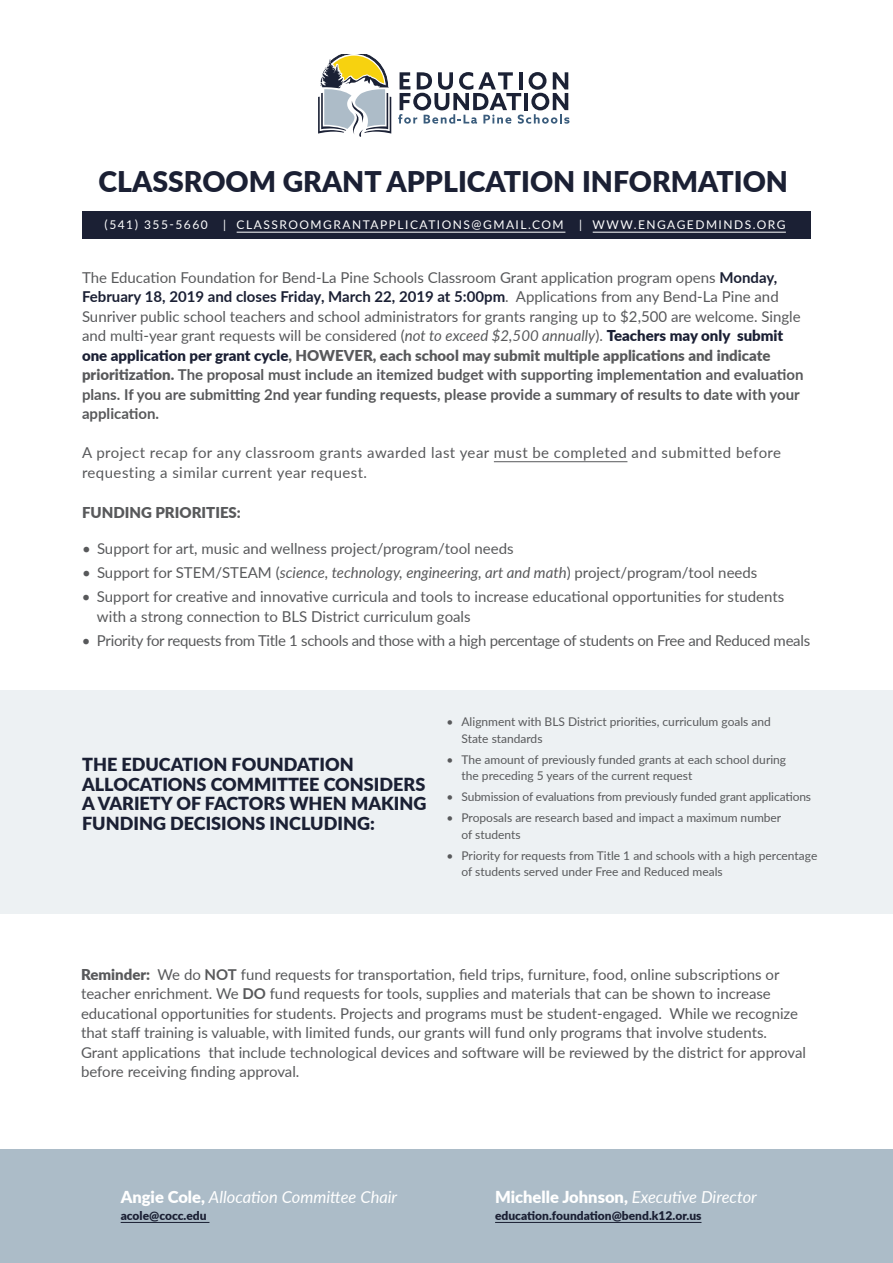
<style>
.page{position:relative;width:893px;height:1263px;background:#fff}
.page>*{position:absolute;margin:0;border:0;box-sizing:border-box;transform-origin:0 0}
.t1{font:900 28.5px "Lato";color:#1b2034}
.t2{font:900 18px/19.5px "Lato";color:#1b2034}
.t3{font:italic 16.5px "Lato";color:#fff}
.t4{font:15px/19.5px "Lato";color:#58595b}
.t5{font:15px/19.5px "Lato";letter-spacing:.03em;color:#58595b}
.t6{font:15px "Lato";letter-spacing:-.02em;color:#58595b}
.t7{font:900 15px "Lato";color:#58595b}
.t8{font:12px/16.5px "Lato";color:#58595b}
.t9{font:12px "Lato";letter-spacing:.125em;color:#fff}
.t10{font:900 12px "Lato";color:#1b2034}
.s1{font-weight:700;color:#1b2034}
.s2{font-style:italic}
.s3{font-weight:900;color:#1b2034}
.s4{font-weight:900}
.s5{font-weight:700}
.s6{font-weight:900;font-style:normal}
</style>
<div class="page">
<div style="left:82px;top:212px;width:729px;height:27px;background:#1b2034"></div>
<hr style="left:237px;top:232px;width:328px;height:1px;background:#fff">
<hr style="left:593px;top:232px;width:193px;height:1px;background:#fff">
<hr style="left:494px;top:461px;width:133px;height:1px;background:#58595b">
<div style="left:0;top:1150px;width:893px;height:113px;background:#acbcc8"></div>
<hr style="left:121px;top:1222px;width:88px;height:1px;background:#1b2034">
<hr style="left:495px;top:1222px;width:206px;height:1px;background:#1b2034">
<svg style="left:318px;top:54px;width:73px;height:83px"></svg>
<svg style="left:398px;top:72px;width:171px;height:52px"></svg>
<div style="left:0;top:690px;width:893px;height:224px;background:#edf1f3"></div>
<h1 class="t1" style="left:98px;top:160px;width:691px">CLASSROOM GRANT APPLICATION INFORMATION</h1>
<p class="t9" style="left:105px;top:216px;width:105px">(541) 355-5660</p>
<p class="t9" style="left:223px;top:216px;width:342px">| CLASSROOMGRANTAPPLICATIONS@GMAIL.COM</p>
<p class="t9" style="left:579px;top:216px;width:208px">| WWW.ENGAGEDMINDS.ORG</p>
<p class="t4" style="left:82px;top:267px;width:723px">The Education Foundation for Bend-La Pine Schools Classroom Grant application program opens <span class="s1">Monday, February 18, 2019 and closes Friday, March 22, 2019 at 5:00pm</span>. Applications from any Bend-La Pine and Sunriver public school teachers and school administrators for grants ranging up to $2,500 are welcome. Single and multi-year grant requests will be considered (<span class="s2">not to exceed $2,500 annually</span>). <span class="s3">Teachers may only submit one application per grant cycle</span><span class="s4">, HOWEVER, each school may submit multiple applications and indicate prioritization.</span> <span class="s5">The proposal must include an itemized budget with supporting implementation and evaluation plans. If you are submitting 2nd year funding requests, please provide a summary of results to date with your application.</span></p>
<p class="t5" style="left:82px;top:442px;width:701px">A project recap for any classroom grants awarded last year must be completed and submitted before requesting a similar current year request.</p>
<p class="t7" style="left:82px;top:501px;width:160px">FUNDING PRIORITIES:</p>
<p class="t4" style="left:82px;top:538px;width:433px">• Support for art, music and wellness project/program/tool needs</p>
<p class="t4" style="left:82px;top:562px;width:677px">• Support for STEM/STEAM (<span class="s2">science, technology, engineering, art and math</span>) project/program/tool needs</p>
<p class="t4" style="left:97px;top:586px;width:689px;text-indent:-15px">• Support for creative and innovative curricula and tools to increase educational opportunities for students with a strong connection to BLS District curriculum goals</p>
<p class="t6" style="left:82px;top:629px;width:730px">• Priority for requests from Title 1 schools and those with a high percentage of students on Free and Reduced meals</p>
<p class="t2" style="left:82px;top:754px;width:346px">THE EDUCATION FOUNDATION<br>ALLOCATIONS COMMITTEE CONSIDERS<br>A VARIETY OF FACTORS WHEN MAKING<br>FUNDING DECISIONS INCLUDING:</p>
<p class="t8" style="left:462px;top:713px;width:311px;text-indent:-15px">• Alignment with BLS District priorities, curriculum goals and<br>State standards</p>
<p class="t8" style="left:462px;top:750px;width:326px;text-indent:-15px">• The amount of previously funded grants at each school during the preceding 5 years of the current request</p>
<p class="t8" style="left:447px;top:788px;width:366px">• Submission of evaluations from previously funded grant applications</p>
<p class="t8" style="left:462px;top:809px;width:321px;text-indent:-15px">• Proposals are research based and impact a maximum number of students</p>
<p class="t8" style="left:462px;top:846px;width:357px;text-indent:-15px">• Priority for requests from Title 1 and schools with a high percentage of students served under Free and Reduced meals</p>
<p class="t4" style="left:81px;top:964px;width:727px"><span class="s4">Reminder:</span> We do <span class="s5">NOT</span> fund requests for transportation, field trips, furniture, food, online subscriptions or teacher enrichment. We <span class="s5">DO</span> fund requests for tools, supplies and materials that can be shown to increase educational opportunities for students. Projects and programs must be student-engaged. While we recognize that staff training is valuable, with limited funds, our grants will fund only programs that involve students.<br>Grant applications that include technological devices and software will be reviewed by the district for approval before receiving finding approval.</p>
<p class="t3" style="left:121px;top:1185px;width:278px"><span class="s6">Angie Cole,</span> Allocation Committee Chair</p>
<p class="t10" style="left:121px;top:1206px;width:88px">acole@cocc.edu</p>
<p class="t3" style="left:495px;top:1185px;width:263px"><span class="s6">Michelle Johnson,</span> Executive Director</p>
<p class="t10" style="left:495px;top:1206px;width:208px">education.foundation@bend.k12.or.us</p>
</div>
